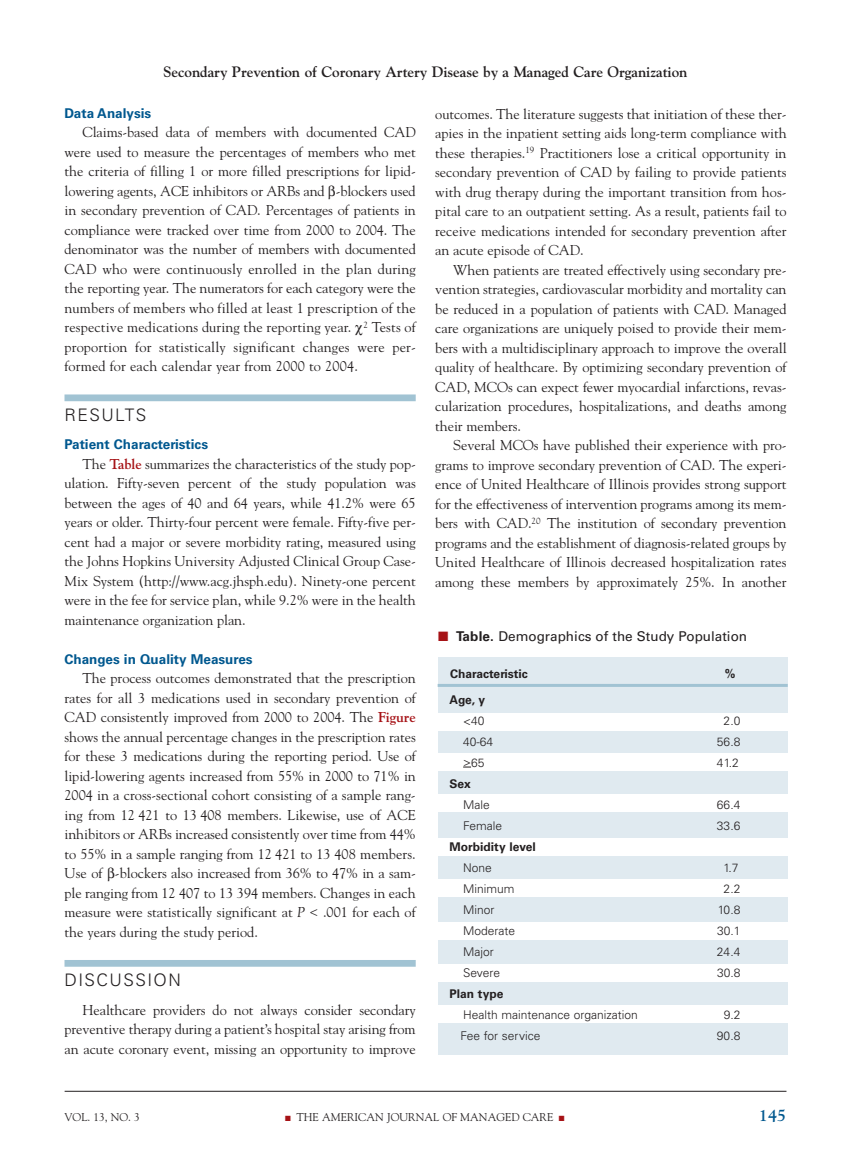
<style>
.page{position:relative;width:851px;height:1161px;background:#fff}
.page>*{position:absolute;margin:0;border:0;box-sizing:border-box;transform-origin:0 0}
.t1{font:300 17.25px "Univers";letter-spacing:.085em;color:#231f20}
.t2{font:700 16.5px "Goudy";color:#00588f}
.t3{font:700 15px "Goudy";letter-spacing:-.005em;color:#231f20}
.t4{font:14.25px/19.5px "Goudy";letter-spacing:-.005em;color:#231f20;text-align:justify}
.t5{font:700 13.5px "Univers";color:#00588f}
.t6{font:13.5px "Univers";color:#231f20}
.t7{font:300 12px "Univers";color:#231f20}
.t8{font:700 12px "Univers";color:#231f20}
.t9{font:11.25px "Goudy";color:#231f20}
.s1{font-weight:700;color:#a61216}
.s2{font-style:italic}
.s3{color:#a61216}
.s4{font-weight:700}
</style>
<div class="page">
<div style="left:64px;top:394px;width:351px;height:7px;background:#a1c3d3"></div>
<div style="left:64px;top:960px;width:351px;height:7px;background:#a1c3d3"></div>
<hr style="left:65px;top:1091px;width:721px;height:1px;background:#231f20">
<div style="left:438px;top:658px;width:349px;height:397px;background:#e0eaf0"></div>
<hr style="left:437px;top:684px;width:350px;height:3px;background:#a1c3d3">
<div style="left:428px;top:713px;width:368px;height:18px;background:#fff"></div>
<div style="left:427px;top:794px;width:368px;height:18px;background:#fff"></div>
<div style="left:427px;top:922px;width:368px;height:18px;background:#fff"></div>
<div style="left:428px;top:753px;width:368px;height:18px;background:#fff"></div>
<div style="left:429px;top:838px;width:367px;height:18px;background:#fff"></div>
<div style="left:426px;top:879px;width:368px;height:18px;background:#fff"></div>
<div style="left:427px;top:964px;width:368px;height:18px;background:#fff"></div>
<div style="left:427px;top:1005px;width:368px;height:18px;background:#fff"></div>
<p class="t3" style="left:163px;top:63px;width:525px">Secondary Prevention of Coronary Artery Disease by a Managed Care Organization</p>
<p class="t5" style="left:64px;top:108px;width:88px">Data Analysis</p>
<p class="t4" style="left:64px;top:123px;width:353px;text-indent:18px">Claims-based data of members with documented CAD were used to measure the percentages of members who met the criteria of filling 1 or more filled prescriptions for lipid&shy;lowering agents, ACE inhibitors or ARBs and -blockers used in secondary prevention of CAD. Percentages of patients in compliance were tracked over time from 2000 to 2004. The denominator was the number of members with documented CAD who were continuously enrolled in the plan during the reporting year. The numerators for each category were the numbers of members who filled at least 1 prescription of the respective medications during the reporting year. <sup>2</sup> Tests of proportion for statistically significant changes were per&shy;formed for each calendar year from 2000 to 2004.</p>
<p class="t1" style="left:64px;top:408px;width:83px">RESULTS</p>
<p class="t5" style="left:64px;top:440px;width:145px">Patient Characteristics</p>
<p class="t4" style="left:64px;top:454px;width:353px;text-indent:18px">The <span class="s1">Table</span> summarizes the characteristics of the study pop&shy;ulation. Fifty-seven percent of the study population was between the ages of 40 and 64 years, while 41.2% were 65 years or older. Thirty-four percent were female. Fifty-five per&shy;cent had a major or severe morbidity rating, measured using the Johns Hopkins University Adjusted Clinical Group Case-Mix System (http://www.acg.jhsph.edu). Ninety-one percent were in the fee for service plan, while 9.2% were in the health maintenance organization plan.</p>
<p class="t5" style="left:64px;top:654px;width:190px">Changes in Quality Measures</p>
<p class="t4" style="left:64px;top:669px;width:353px;text-indent:18px">The process outcomes demonstrated that the prescription rates for all 3 medications used in secondary prevention of CAD consistently improved from 2000 to 2004. The <span class="s1">Figure </span>shows the annual percentage changes in the prescription rates for these 3 medications during the reporting period. Use of lipid-lowering agents increased from 55% in 2000 to 71% in 2004 in a cross-sectional cohort consisting of a sample rang&shy;ing from 12 421 to 13 408 members. Likewise, use of ACE inhibitors or ARBs increased consistently over time from 44% to 55% in a sample ranging from 12 421 to 13 408 members.<br>Use of -blockers also increased from 36% to 47% in a sam&shy;ple ranging from 12 407 to 13 394 members. Changes in each measure were statistically significant at <span class="s2">P</span> &lt; .001 for each of the years during the study period.</p>
<p class="t1" style="left:64px;top:974px;width:118px">DISCUSSION</p>
<p class="t4" style="left:64px;top:1000px;width:353px;text-indent:18px">Healthcare providers do not always consider secondary preventive therapy during a patient’s hospital stay arising from an acute coronary event, missing an opportunity to improve</p>
<p class="t4" style="left:435px;top:104px;width:353px">outcomes. The literature suggests that initiation of these ther&shy;apies in the inpatient setting aids long-term compliance with these therapies.<sup>19</sup> Practitioners lose a critical opportunity in secondary prevention of CAD by failing to provide patients with drug therapy during the important transition from hos&shy;pital care to an outpatient setting. As a result, patients fail to receive medications intended for secondary prevention after an acute episode of CAD.</p>
<p class="t4" style="left:435px;top:260px;width:353px;text-indent:18px">When patients are treated effectively using secondary pre&shy;vention strategies, cardiovascular morbidity and mortality can be reduced in a population of patients with CAD. Managed care organizations are uniquely poised to provide their mem&shy;bers with a multidisciplinary approach to improve the overall quality of healthcare. By optimizing secondary prevention of CAD, MCOs can expect fewer myocardial infarctions, revas&shy;cularization procedures, hospitalizations, and deaths among their members.</p>
<p class="t4" style="left:435px;top:435px;width:353px;text-indent:18px">Several MCOs have published their experience with pro&shy;grams to improve secondary prevention of CAD. The experi&shy;ence of United Healthcare of Illinois provides strong support for the effectiveness of intervention programs among its mem&shy;bers with CAD.<sup>20</sup> The institution of secondary prevention programs and the establishment of diagnosis-related groups by United Healthcare of Illinois decreased hospitalization rates among these members by approximately 25%. In another</p>
<p class="t6" style="left:438px;top:631px;width:310px"><span class="s3">■</span> <span class="s4">Table.</span> Demographics of the Study Population</p>
<p class="t8" style="left:450px;top:670px;width:79px">Characteristic</p>
<p class="t8" style="left:724px;top:670px;width:12px">%</p>
<p class="t8" style="left:449px;top:696px;width:37px">Age, y</p>
<p class="t7" style="left:463px;top:717px;width:23px">&lt;40</p>
<p class="t7" style="left:723px;top:717px;width:18px">2.0</p>
<p class="t7" style="left:463px;top:738px;width:32px">40-64</p>
<p class="t7" style="left:717px;top:738px;width:25px">56.8</p>
<p class="t7" style="left:463px;top:759px;width:23px">&gt;65</p>
<p class="t7" style="left:717px;top:759px;width:23px">41.2</p>
<p class="t8" style="left:449px;top:780px;width:23px">Sex</p>
<p class="t7" style="left:463px;top:801px;width:28px">Male</p>
<p class="t7" style="left:717px;top:801px;width:25px">66.4</p>
<p class="t7" style="left:463px;top:822px;width:40px">Female</p>
<p class="t7" style="left:717px;top:822px;width:25px">33.6</p>
<p class="t8" style="left:449px;top:843px;width:88px">Morbidity level</p>
<p class="t7" style="left:463px;top:864px;width:30px">None</p>
<p class="t7" style="left:723px;top:864px;width:16px">1.7</p>
<p class="t7" style="left:463px;top:885px;width:53px">Minimum</p>
<p class="t7" style="left:723px;top:885px;width:18px">2.2</p>
<p class="t7" style="left:463px;top:906px;width:33px">Minor</p>
<p class="t7" style="left:717px;top:906px;width:24px">10.8</p>
<p class="t7" style="left:463px;top:927px;width:54px">Moderate</p>
<p class="t7" style="left:717px;top:927px;width:25px">30.1</p>
<p class="t7" style="left:463px;top:948px;width:32px">Major</p>
<p class="t7" style="left:717px;top:948px;width:25px">24.4</p>
<p class="t7" style="left:463px;top:969px;width:38px">Severe</p>
<p class="t7" style="left:717px;top:969px;width:25px">30.8</p>
<p class="t8" style="left:449px;top:990px;width:55px">Plan type</p>
<p class="t7" style="left:463px;top:1011px;width:176px">Health maintenance organization</p>
<p class="t7" style="left:723px;top:1011px;width:18px">9.2</p>
<p class="t7" style="left:460px;top:1032px;width:81px">Fee for service</p>
<p class="t7" style="left:717px;top:1032px;width:25px">90.8</p>
<p class="t9" style="left:65px;top:1110px;width:77px">VOL. 13, NO. 3</p>
<p class="t9" style="left:285px;top:1110px;width:281px"><span class="s3">■</span> THE AMERICAN JOURNAL OF MANAGED CARE <span class="s3">■</span></p>
<p class="t2" style="left:759px;top:1105px;width:29px">145</p>
</div>
